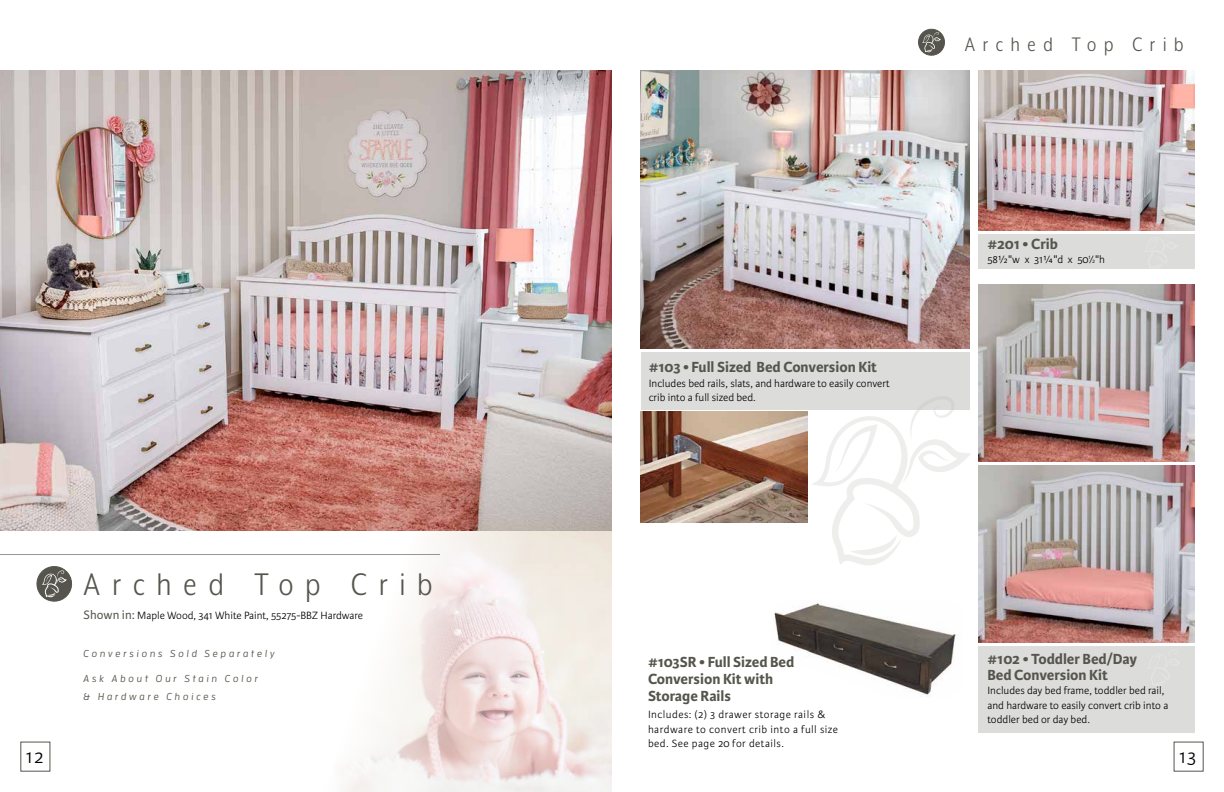
<style>
.page{position:relative;width:1224px;height:792px;background:#fff}
.page>*{position:absolute;margin:0;border:0;box-sizing:border-box;transform-origin:0 0}
.t1{font:36px "Mr Eaves XL Mod Nar OT";letter-spacing:.34em;color:#56554d}
.t2{font:22.5px "Mr Eaves XL Mod Nar OT";letter-spacing:.34em;color:#56554d}
.t3{font:300 20.2px "Karmina Sans";color:#000}
.t4{font:700 15.6px/17px "Karmina Sans";color:#56554d}
.t5{font:300 11.2px/14.4px "Karmina Sans";color:#000}
.t6{font:300 11.2px/14.4px "Karmina Sans";letter-spacing:.04em;color:#000}
.t7{font:italic 500 10px/17.5px "Enzo OT";letter-spacing:.28em;color:#56554d}
.s1{font-weight:400;font-size:13px;color:#56554d}
.s2{font-size:6.2px}
</style>
<div class="page">
<img style="left:343px;top:531px;width:269px;height:261px">
<img style="left:0;top:70px;width:612px;height:461px">
<hr style="left:0;top:554px;width:440px;height:1px;background:#56554d">
<img style="left:978px;top:285px;width:217px;height:176px">
<img style="left:978px;top:466px;width:217px;height:176px">
<div style="left:978px;top:647px;width:217px;height:86px;background:#dcdcdb"></div>
<img style="left:978px;top:70px;width:217px;height:160px">
<div style="left:978px;top:234px;width:217px;height:35px;background:#dcdcdb"></div>
<img style="left:641px;top:70px;width:328px;height:279px">
<svg style="left:36px;top:566px;width:37px;height:36px"></svg>
<svg style="left:918px;top:28px;width:27px;height:28px"></svg>
<div style="left:641px;top:352px;width:328px;height:57px;background:#dcdcdb"></div>
<img style="left:774px;top:603px;width:182px;height:92px">
<img style="left:641px;top:412px;width:166px;height:110px">
<svg style="left:812px;top:396px;width:159px;height:169px"></svg>
<h2 class="t2" style="left:965px;top:32px;width:220px">Arched Top Crib</h2>
<h1 class="t1" style="left:84px;top:565px;width:350px">Arched Top Crib</h1>
<p class="t5" style="left:84px;top:609px;width:281px"><span class="s1">Shown in:</span> Maple Wood, 341 White Paint, 55275-BBZ Hardware</p>
<p class="t7" style="left:84px;top:645px;width:193px">Conversions Sold Separately</p>
<p class="t7" style="left:84px;top:670px;width:176px">Ask About Our Stain Color &amp; Hardware Choices</p>
<h3 class="t4" style="left:649px;top:359px;width:230px">#103 • Full Sized Bed Conversion Kit</h3>
<p class="t5" style="left:649px;top:376px;width:242px">Includes bed rails, slats, and hardware to easily convert crib into a full sized bed.</p>
<h3 class="t4" style="left:987px;top:235px;width:72px">#201 • Crib</h3>
<p class="t5" style="left:987px;top:252px;width:119px">58½"w x 31¼"d x 50<sup>1</sup>⁄<span class="s2">2</span>"h</p>
<h3 class="t4" style="left:648px;top:654px;width:148px">#103SR • Full Sized Bed<br>Conversion Kit with<br>Storage Rails</h3>
<p class="t6" style="left:648px;top:708px;width:192px">Includes: (2) 3 drawer storage rails &amp; hardware to convert crib into a full size bed. See page 20 for details.</p>
<h3 class="t4" style="left:987px;top:652px;width:151px;line-height:15.6px">#102 • Toddler Bed/Day<br>Bed Conversion Kit</h3>
<p class="t5" style="left:987px;top:684px;width:182px">Includes day bed frame, toddler bed rail, and hardware to easily convert crib into a toddler bed or day bed.</p>
<h3 class="t3" style="left:26px;top:746px;width:20px">12</h3>
<h3 class="t3" style="left:1179px;top:746px;width:19px">13</h3>
</div>
